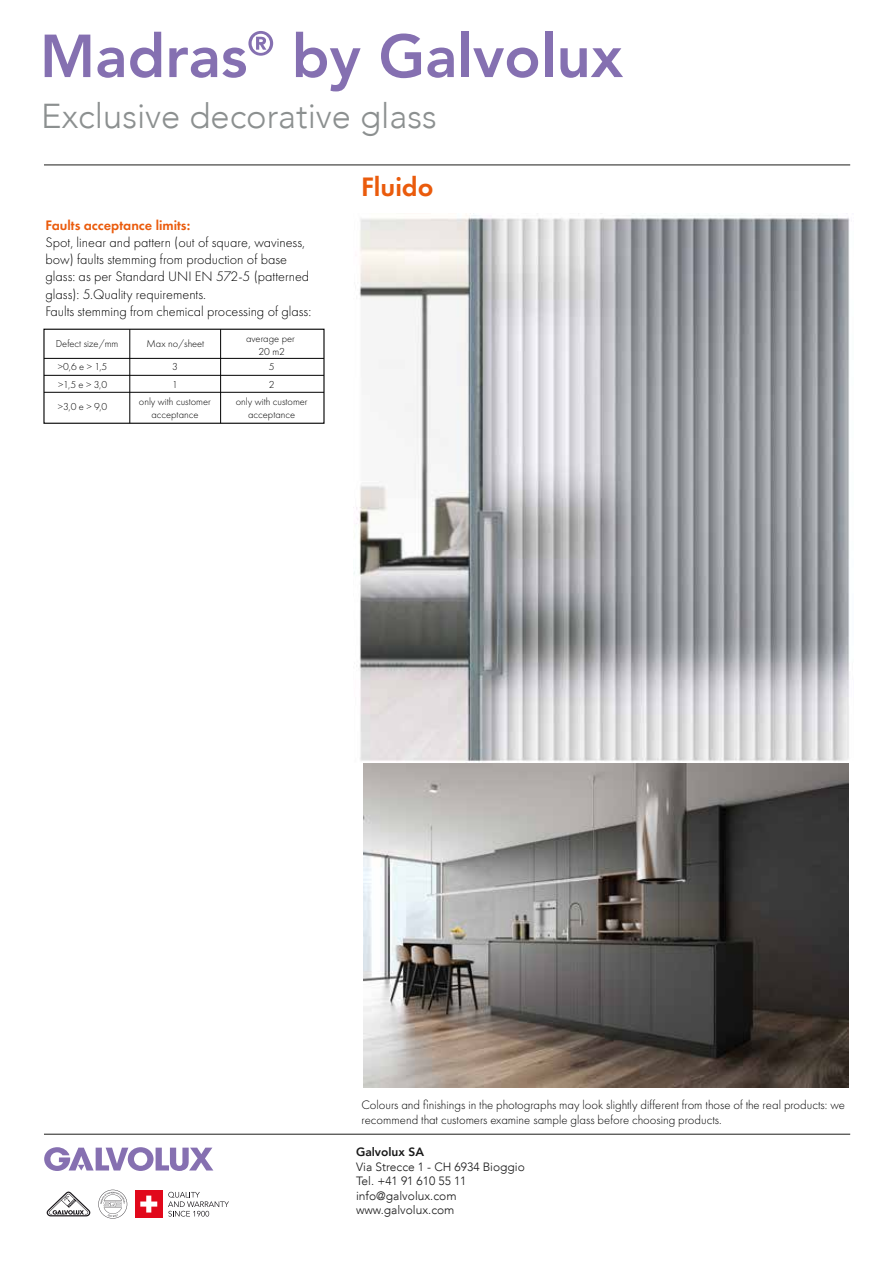
<style>
.page{position:relative;width:893px;height:1263px;background:#fff}
.page>*{position:absolute;margin:0;border:0;box-sizing:border-box;transform-origin:0 0}
.t1{font:300 34.5px "Avenir";color:#8c9090}
.t2{font:600 27.75px "Futura PT";color:#ea5b0c}
.t3{font:300 14.25px/17.1px "Futura PT";color:#000}
.t4{font:600 14.25px "Futura PT";color:#ea5b0c}
.t5{font:300 12.75px/15.3px "Futura PT";color:#000}
.t6{font:300 12px/14.4px "Avenir LT";color:#191919}
.t7{font:800 12px "Avenir LT";color:#191919}
.t8{font:300 10.5px/12.6px "Futura PT";color:#000;text-align:center}
</style>
<div class="page">
<hr style="left:44px;top:165px;width:806px;height:1px;background:#1d1d1b">
<svg style="left:45px;top:35px;width:45px;height:42px"></svg>
<svg style="left:97px;top:48px;width:27px;height:30px"></svg>
<svg style="left:130px;top:32px;width:31px;height:46px"></svg>
<svg style="left:169px;top:31px;width:104px;height:47px"></svg>
<svg style="left:296px;top:32px;width:65px;height:59px"></svg>
<svg style="left:381px;top:34px;width:40px;height:44px"></svg>
<svg style="left:427px;top:48px;width:27px;height:30px"></svg>
<div style="left:462px;top:32px;width:7px;height:45px;background:#8570b1"></div>
<svg style="left:473px;top:48px;width:65px;height:30px"></svg>
<div style="left:545px;top:32px;width:7px;height:45px;background:#8570b1"></div>
<svg style="left:560px;top:48px;width:63px;height:30px"></svg>
<img style="left:354px;top:213px;width:496px;height:549px">
<div style="left:43px;top:329px;width:282px;height:95px;border:1px solid #000"></div>
<hr style="left:44px;top:358px;width:280px;height:1px;background:#000">
<hr style="left:44px;top:375px;width:280px;height:1px;background:#000">
<hr style="left:44px;top:392px;width:280px;height:1px;background:#000">
<hr style="left:220px;top:329px;width:1px;height:94px;background:#000">
<hr style="left:130px;top:329px;width:1px;height:94px;background:#000">
<hr style="left:44px;top:1134px;width:806px;height:1px;background:#1d1d1b">
<svg style="left:44px;top:1147px;width:169px;height:24px"></svg>
<svg style="left:168px;top:1192px;width:61px;height:25px"></svg>
<div style="left:135px;top:1190px;width:27px;height:28px;background:#e1081b"></div>
<svg style="left:140px;top:1195px;width:17px;height:17px"></svg>
<svg style="left:47px;top:1191px;width:43px;height:25px"></svg>
<svg style="left:98px;top:1190px;width:29px;height:28px"></svg>
<img style="left:363px;top:763px;width:486px;height:324px">
<h1 class="t1" style="left:41px;top:96px;width:397px">Exclusive decorative glass</h1>
<p class="t4" style="left:46px;top:216px;width:146px">Faults acceptance limits:</p>
<p class="t3" style="left:46px;top:234px;width:267px">Spot, linear and pattern (out of square, waviness, bow) faults stemming from production of base glass: as per Standard UNI EN 572-5 (patterned glass): 5.Quality requirements.<br>Faults stemming from chemical processing of glass:</p>
<p class="t8" style="left:56px;top:337px;width:64px">Defect size/mm</p>
<p class="t8" style="left:147px;top:337px;width:59px">Max no/sheet</p>
<p class="t8" style="left:246px;top:333px;width:50px">average per<br>20 m2</p>
<p class="t8" style="left:58px;top:360px;width:51px">&gt;0,6 e &gt; 1,5</p>
<p class="t8" style="left:172px;top:360px;width:7px">3</p>
<p class="t8" style="left:269px;top:360px;width:7px">5</p>
<p class="t8" style="left:58px;top:378px;width:51px">&gt;1,5 e &gt; 3,0</p>
<p class="t8" style="left:172px;top:378px;width:7px">1</p>
<p class="t8" style="left:269px;top:378px;width:7px">2</p>
<p class="t8" style="left:58px;top:401px;width:51px">&gt;3,0 e &gt; 9,0</p>
<p class="t8" style="left:139px;top:396px;width:73px">only with customer acceptance</p>
<p class="t8" style="left:236px;top:396px;width:73px">only with customer acceptance</p>
<h2 class="t2" style="left:361px;top:169px;width:74px">Fluido</h2>
<p class="t5" style="left:362px;top:1097px;width:485px">Colours and finishings in the photographs may look slightly different from those of the real products: we recommend that customers examine sample glass before choosing products.</p>
<p class="t7" style="left:356px;top:1145px;width:70px">Galvolux SA</p>
<p class="t6" style="left:356px;top:1159px;width:170px">Via Strecce 1 - CH 6934 Bioggio<br>Tel. +41 91 610 55 11 info@galvolux.com www.galvolux.com</p>
</div>
